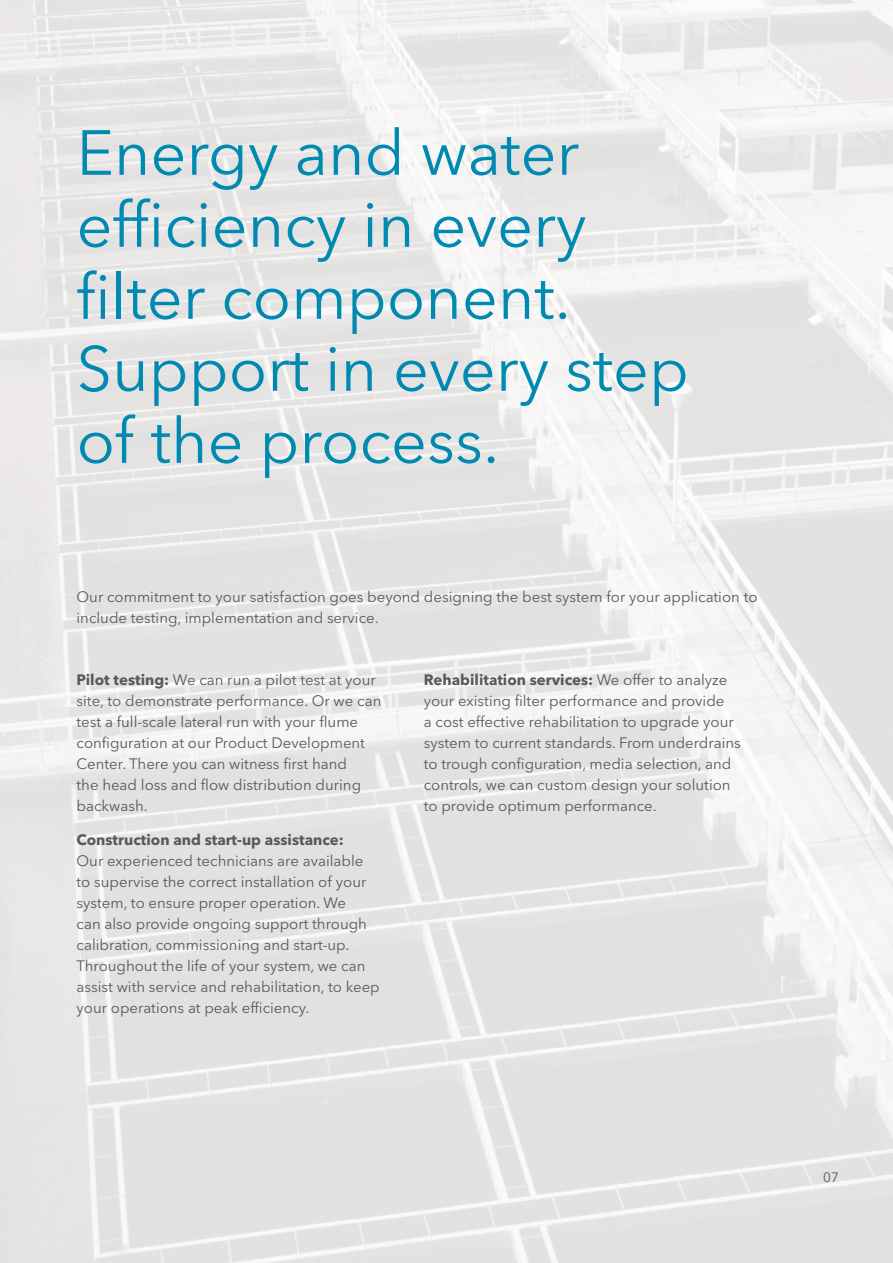
<style>
.page{position:relative;width:893px;height:1263px;background:#fff}
.page>*{position:absolute;margin:0;border:0;box-sizing:border-box;transform-origin:0 0}
.t1{font:63px/72px "Avenir Next LT Pro";color:#008ab1}
.t2{font:15px/21px "Avenir Next LT Pro";color:#58595b}
.t3{font:700 15px "Avenir Next LT Pro";color:#58595b}
.t4{font:13.5px "Avenir Next LT Pro";color:#58595b}
.s1{font-weight:700}
</style>
<div class="page">
<img style="left:0;top:0;width:893px;height:1263px">
<h1 class="t1" style="left:77px;top:117px;width:614px">Energy and water efficiency in every filter component.<br>Support in every step of the process.</h1>
<p class="t2" style="left:77px;top:587px;width:682px">Our commitment to your satisfaction goes beyond designing the best system for your application to include testing, implementation and service.</p>
<p class="t2" style="left:77px;top:669px;width:306px"><span class="s1">Pilot testing:</span> We can run a pilot test at your site, to demonstrate performance. Or we can test a full-scale lateral run with your flume configuration at our Product Development Center. There you can witness first hand<br>the head loss and flow distribution during backwash.</p>
<p class="t3" style="left:77px;top:831px;width:269px">Construction and start-up assistance:</p>
<p class="t2" style="left:77px;top:850px;width:305px">Our experienced technicians are available to supervise the correct installation of your system, to ensure proper operation. We<br>can also provide ongoing support through calibration, commissioning and start-up.<br>Throughout the life of your system, we can assist with service and rehabilitation, to keep your operations at peak efficiency.</p>
<p class="t2" style="left:424px;top:669px;width:319px"><span class="s1">Rehabilitation services:</span> We offer to analyze your existing filter performance and provide<br>a cost effective rehabilitation to upgrade your system to current standards. From underdrains to trough configuration, media selection, and controls, we can custom design your solution to provide optimum performance.</p>
<p class="t4" style="left:823px;top:1169px;width:17px">07</p>
</div>
